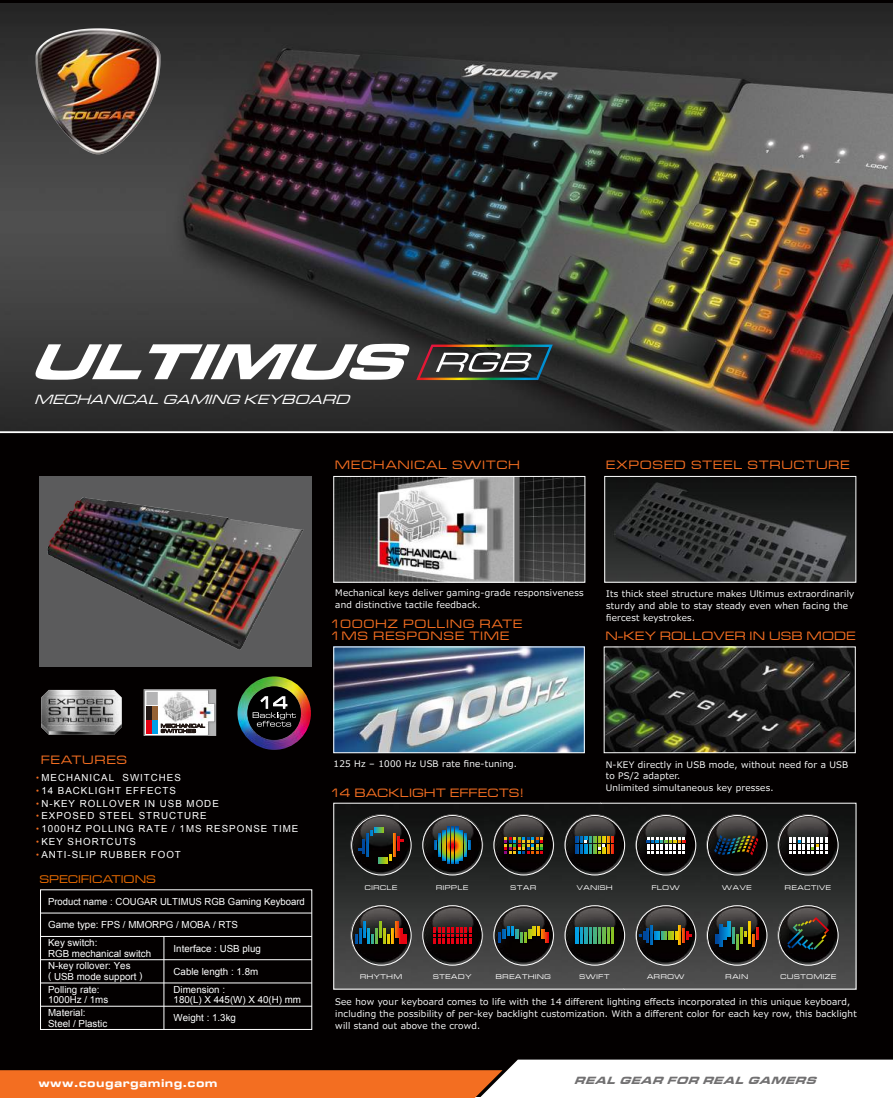
<style>
.page{position:relative;width:893px;height:1098px;background:#fff}
.page>*{position:absolute;margin:0;border:0;box-sizing:border-box;transform-origin:0 0}
.t1{font:italic 13.8px "Microgramma D Medi Exte";color:#fff;scale:1.06 1}
.t2{font:12.6px/12px "Microgramma D Medi Exte";letter-spacing:.1em;color:#f36e21}
.t3{font:12.6px "Microgramma D Medi Exte";letter-spacing:.055em;color:#f36e21}
.t4{font:11.7px "Microgramma D Bold Exte";letter-spacing:.1em;color:#fff;scale:.92 1}
.t5{font:11.55px "Microgramma D Medi Exte";letter-spacing:.05em;color:#ec6c00}
.t6{font:italic 10.8px "Microgramma D Bold Exte";color:#717071}
.t7{font:9.75px/10.6px "Arial";color:#fff}
.t8{font:9.75px "Arial";letter-spacing:.1em;color:#fff}
.t9{font:9px/11.9px "Meiryo UI";letter-spacing:.025em;color:#fff}
.t10{font:7.05px "Microgramma D Medi Exte";letter-spacing:.1em;color:#fff}
</style>
<div class="page">
<div style="left:0;top:1px;width:893px;height:1096px;background:#030000"></div>
<img style="left:0;top:3px;width:892px;height:428px">
<hr style="left:0;top:431px;width:893px;height:2px;background:#fff">
<svg style="left:0;top:1059px;width:893px;height:39px"></svg>
<svg style="left:35px;top:344px;width:107px;height:36px;background:#969696"></svg>
<svg style="left:149px;top:344px;width:261px;height:36px;background:#a7a7a7"></svg>
<svg style="left:416px;top:344px;width:137px;height:36px;background:#51534c"></svg>
<img style="left:19px;top:17px;width:159px;height:146px">
<hr style="left:164px;top:936px;width:1px;height:93px;background:#fff">
<hr style="left:41px;top:936px;width:271px;height:1px;background:#fff">
<hr style="left:41px;top:912px;width:271px;height:1px;background:#fff">
<hr style="left:41px;top:959px;width:271px;height:1px;background:#fff">
<hr style="left:41px;top:982px;width:271px;height:1px;background:#fff">
<hr style="left:41px;top:1006px;width:271px;height:1px;background:#fff">
<img style="left:606px;top:648px;width:248px;height:103px">
<div style="left:604px;top:646px;width:252px;height:107px;border:1px solid #fff"></div>
<div style="left:39px;top:475px;width:273px;height:191px;background:#5b5b5c"></div>
<img style="left:41px;top:689px;width:81px;height:46px">
<img style="left:237px;top:676px;width:74px;height:74px;border-radius:37px">
<div style="left:247px;top:686px;width:54px;height:54px;background:#000;border-radius:50%"></div>
<svg style="left:253px;top:696px;width:43px;height:30px"></svg>
<img style="left:143px;top:689px;width:74px;height:47px">
<div style="left:146px;top:706px;width:6px;height:13px;background:#231815"></div>
<div style="left:146px;top:720px;width:6px;height:13px;background:#e50012"></div>
<svg style="left:146px;top:692px;width:12px;height:13px"></svg>
<div style="left:153px;top:706px;width:5px;height:13px;background:#946134"></div>
<div style="left:153px;top:720px;width:5px;height:13px;background:#009fe8"></div>
<svg style="left:161px;top:723px;width:44px;height:10px"></svg>
<img style="left:47px;top:497px;width:257px;height:153px">
<img style="left:606px;top:478px;width:248px;height:102px">
<div style="left:604px;top:476px;width:252px;height:106px;border:1px solid #fff"></div>
<img style="left:335px;top:478px;width:248px;height:102px">
<div style="left:333px;top:476px;width:252px;height:106px;border:1px solid #fff"></div>
<img style="left:335px;top:648px;width:248px;height:103px">
<div style="left:333px;top:646px;width:252px;height:107px;border:1px solid #fff"></div>
<svg style="left:333px;top:802px;width:524px;height:187px;background:#353636"></svg>
<img style="left:351px;top:814px;width:61px;height:61px">
<div style="left:351px;top:815px;width:61px;height:60px;border:1px solid #fff;border-radius:50%"></div>
<svg style="left:359px;top:827px;width:44px;height:36px"></svg>
<img style="left:636px;top:905px;width:60px;height:61px">
<div style="left:636px;top:905px;width:60px;height:60px;border:1px solid #fff;border-radius:50%"></div>
<svg style="left:640px;top:925px;width:51px;height:20px"></svg>
<img style="left:707px;top:814px;width:61px;height:61px">
<div style="left:707px;top:815px;width:60px;height:60px;border:1px solid #fff;border-radius:50%"></div>
<svg style="left:714px;top:834px;width:44px;height:21px"></svg>
<img style="left:422px;top:814px;width:61px;height:61px">
<div style="left:422px;top:815px;width:61px;height:60px;border:1px solid #fff;border-radius:50%"></div>
<svg style="left:434px;top:826px;width:37px;height:37px"></svg>
<img style="left:636px;top:814px;width:60px;height:61px">
<div style="left:636px;top:815px;width:60px;height:60px;border:1px solid #fff;border-radius:50%"></div>
<svg style="left:647px;top:837px;width:38px;height:16px"></svg>
<img style="left:564px;top:814px;width:61px;height:61px">
<div style="left:565px;top:815px;width:60px;height:60px;border:1px solid #fff;border-radius:50%"></div>
<svg style="left:576px;top:837px;width:38px;height:16px"></svg>
<img style="left:422px;top:905px;width:61px;height:61px">
<div style="left:422px;top:905px;width:61px;height:60px;border:1px solid #fff;border-radius:50%"></div>
<svg style="left:433px;top:927px;width:39px;height:16px"></svg>
<img style="left:564px;top:905px;width:61px;height:61px">
<div style="left:565px;top:905px;width:60px;height:60px;border:1px solid #fff;border-radius:50%"></div>
<svg style="left:576px;top:927px;width:38px;height:16px"></svg>
<img style="left:493px;top:814px;width:61px;height:61px">
<div style="left:493px;top:815px;width:61px;height:60px;border:1px solid #fff;border-radius:50%"></div>
<svg style="left:505px;top:837px;width:38px;height:16px"></svg>
<img style="left:778px;top:814px;width:61px;height:61px">
<div style="left:778px;top:815px;width:61px;height:60px;border:1px solid #fff;border-radius:50%"></div>
<svg style="left:789px;top:837px;width:38px;height:16px"></svg>
<img style="left:707px;top:905px;width:61px;height:61px">
<div style="left:707px;top:905px;width:60px;height:60px;border:1px solid #fff;border-radius:50%"></div>
<svg style="left:716px;top:921px;width:43px;height:28px"></svg>
<img style="left:351px;top:905px;width:61px;height:61px">
<div style="left:351px;top:905px;width:61px;height:60px;border:1px solid #fff;border-radius:50%"></div>
<svg style="left:355px;top:921px;width:51px;height:22px"></svg>
<img style="left:493px;top:905px;width:61px;height:61px">
<div style="left:493px;top:905px;width:61px;height:60px;border:1px solid #fff;border-radius:50%"></div>
<svg style="left:498px;top:926px;width:50px;height:16px"></svg>
<img style="left:778px;top:905px;width:61px;height:61px">
<div style="left:778px;top:905px;width:61px;height:60px;border:1px solid #fff;border-radius:50%"></div>
<svg style="left:787px;top:917px;width:42px;height:32px"></svg>
<h1 class="t1" style="left:35px;top:390px;width:303px">MECHANICAL GAMING KEYBOARD</h1>
<h2 class="t2" style="left:335px;top:458px;width:186px">MECHANICAL SWITCH</h2>
<h2 class="t2" style="left:606px;top:458px;width:245px">EXPOSED STEEL STRUCTURE</h2>
<p class="t9" style="left:335px;top:587px;width:250px">Mechanical keys deliver gaming-grade responsiveness and distinctive tactile feedback.</p>
<h2 class="t2" style="left:330px;top:617px;width:194px">1000HZ POLLING RATE<br>1MS RESPONSE TIME</h2>
<p class="t9" style="left:606px;top:588px;width:250px">Its thick steel structure makes Ultimus extraordinarily sturdy and able to stay steady even when facing the fiercest keystrokes.</p>
<h2 class="t3" style="left:606px;top:627px;width:251px">N-KEY ROLLOVER IN USB MODE</h2>
<h2 class="t2" style="left:41px;top:754px;width:87px">FEATURES</h2>
<p class="t8" style="left:36px;top:771px;width:146px"><sup>●</sup> MECHANICAL SWITCHES</p>
<p class="t8" style="left:36px;top:784px;width:141px"><sup>●</sup> 14 BACKLIGHT EFFECTS</p>
<p class="t8" style="left:36px;top:796px;width:184px"><sup>●</sup> N-KEY ROLLOVER IN USB MODE</p>
<p class="t8" style="left:36px;top:809px;width:172px"><sup>●</sup> EXPOSED STEEL STRUCTURE</p>
<p class="t8" style="left:36px;top:822px;width:264px"><sup>●</sup> 1000HZ POLLING RATE / 1MS RESPONSE TIME</p>
<p class="t8" style="left:36px;top:835px;width:101px"><sup>●</sup> KEY SHORTCUTS</p>
<p class="t8" style="left:36px;top:847px;width:146px"><sup>●</sup> ANTI-SLIP RUBBER FOOT</p>
<p class="t5" style="left:40px;top:872px;width:117px">SPECIFICATIONS</p>
<p class="t7" style="left:48px;top:896px;width:258px">Product name : COUGAR ULTIMUS RGB Gaming Keyboard</p>
<p class="t7" style="left:48px;top:919px;width:191px">Game type: FPS / MMORPG / MOBA / RTS</p>
<p class="t7" style="left:48px;top:937px;width:105px">Key switch:<br>RGB mechanical switch</p>
<p class="t7" style="left:48px;top:960px;width:96px">N-key rollover: Yes<br>( USB mode support )</p>
<p class="t7" style="left:48px;top:984px;width:62px">Polling rate:<br>1000Hz / 1ms</p>
<p class="t7" style="left:48px;top:1006px;width:61px;line-height:11.2px">Material:<br>Steel / Plastic</p>
<p class="t7" style="left:174px;top:943px;width:89px">Interface : USB plug</p>
<p class="t7" style="left:174px;top:962px;width:86px;line-height:17.7px">Cable length : 1.8m<br>Dimension :</p>
<p class="t7" style="left:174px;top:994px;width:129px">180(L) X 445(W) X 40(H) mm</p>
<p class="t7" style="left:174px;top:1012px;width:64px">Weight : 1.3kg</p>
<p class="t9" style="left:334px;top:758px;width:185px">125 Hz – 1000 Hz USB rate fine-tuning.</p>
<h2 class="t3" style="left:330px;top:785px;width:195px">14 BACKLIGHT EFFECTS!</h2>
<p class="t9" style="left:606px;top:758px;width:244px">N-KEY directly in USB mode, without need for a USB to PS/2 adapter.<br>Unlimited simultaneous key presses.</p>
<p class="t10" style="left:365px;top:883px;width:34px">CIRCLE</p>
<p class="t10" style="left:436px;top:883px;width:34px">RIPPLE</p>
<p class="t10" style="left:577px;top:883px;width:37px">VANISH</p>
<p class="t10" style="left:652px;top:883px;width:29px">FLOW</p>
<p class="t10" style="left:722px;top:883px;width:31px">WAVE</p>
<p class="t10" style="left:511px;top:883px;width:27px">STAR</p>
<p class="t10" style="left:785px;top:883px;width:48px">REACTIVE</p>
<p class="t10" style="left:360px;top:972px;width:43px">RHYTHM</p>
<p class="t10" style="left:496px;top:972px;width:56px">BREATHING</p>
<p class="t10" style="left:726px;top:972px;width:24px">RAIN</p>
<p class="t10" style="left:781px;top:972px;width:57px">CUSTOMIZE</p>
<p class="t10" style="left:433px;top:972px;width:40px">STEADY</p>
<p class="t10" style="left:580px;top:972px;width:31px">SWIFT</p>
<p class="t10" style="left:647px;top:972px;width:39px">ARROW</p>
<p class="t9" style="left:335px;top:996px;width:523px">See how your keyboard comes to life with the 14 different lighting effects incorporated in this unique keyboard, including the possibility of per-key backlight customization. With a different color for each key row, this backlight will stand out above the crowd.</p>
<p class="t4" style="left:39px;top:1075px;width:196px">www.cougargaming.com</p>
<p class="t6" style="left:574px;top:1072px;width:248px">REAL GEAR FOR REAL GAMERS</p>
</div>
